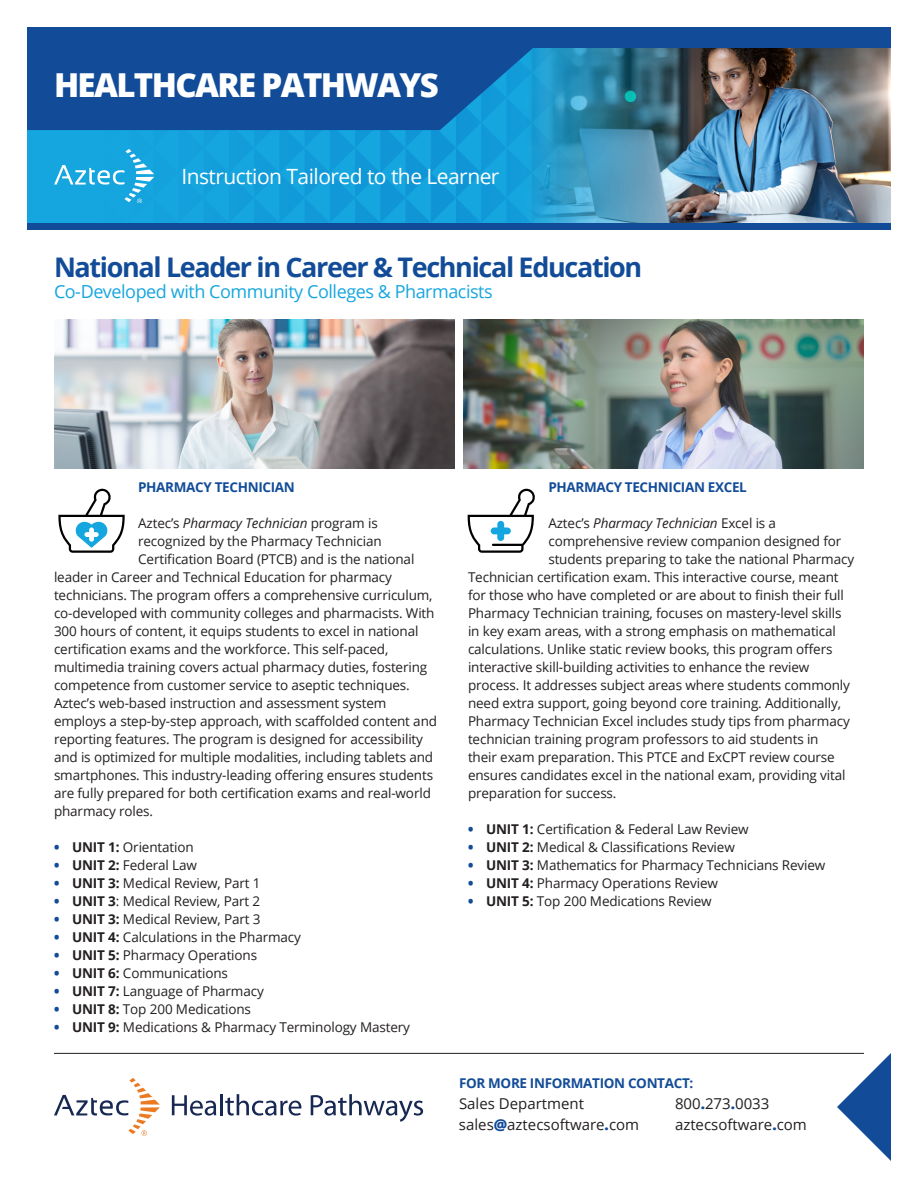
<style>
.page{position:relative;width:918px;height:1188px;background:#fff}
.page>*{position:absolute;margin:0;border:0;box-sizing:border-box;transform-origin:0 0}
.Product_Title{font:800 33px "Open Sans";letter-spacing:-.05em;color:#fff}
.Headline{font:700 27px "Open Sans";letter-spacing:-.05em;color:#124c98}
.Product_Title-2{font:21px "Open Sans";letter-spacing:-.025em;color:#fff}
.Sub-Headline{font:18px "Open Sans";letter-spacing:-.025em;color:#16a6df}
.t1{font:15px "Open Sans";color:#231f20}
.t2{font:13.5px "Open Sans";letter-spacing:-.01em;color:#231f20}
.Section_Title{font:700 13.5px "Open Sans";letter-spacing:-.025em;color:#124c98}
.t3{font:italic 13.5px "Open Sans";letter-spacing:-.01em;color:#231f20}
.s1{font-style:normal}
.s2{font-weight:800;color:#124c98}
.s3{font-weight:700}
</style>
<div class="page">
<img style="left:734px;top:47px;width:157px;height:176px">
<div style="left:27px;top:223px;width:864px;height:7px;background:#124c98"></div>
<svg style="left:837px;top:1053px;width:54px;height:108px"></svg>
<hr style="left:54px;top:1053px;width:810px;height:1px;background:#231f20">
<div style="left:27px;top:27px;width:864px;height:20px;background:#124c98"></div>
<img style="left:54px;top:320px;width:400px;height:148px">
<img style="left:464px;top:320px;width:400px;height:148px">
<svg style="left:58px;top:489px;width:67px;height:64px"></svg>
<svg style="left:468px;top:489px;width:67px;height:64px"></svg>
<svg style="left:27px;top:47px;width:707px;height:176px;background:#227fb7"></svg>
<svg style="left:54px;top:1078px;width:106px;height:58px"></svg>
<svg style="left:172px;top:1095px;width:44px;height:21px"></svg>
<hr style="left:220px;top:1094px;width:3px;height:21px;background:#172953">
<svg style="left:225px;top:1094px;width:76px;height:22px"></svg>
<svg style="left:311px;top:1094px;width:112px;height:28px"></svg>
<p class="Product_Title" style="left:54px;top:60px;width:386px">HEALTHCARE PATHWAYS</p>
<p class="Product_Title-2" style="left:181px;top:162px;width:320px">Instruction Tailored to the Learner</p>
<p class="Headline" style="left:54px;top:248px;width:590px">National Leader in Career &amp; Technical Education</p>
<p class="Sub-Headline" style="left:54px;top:279px;width:440px">Co-Developed with Community Colleges &amp; Pharmacists</p>
<p class="Section_Title" style="left:138px;top:478px;width:158px">PHARMACY TECHNICIAN</p>
<p class="t3" style="left:138px;top:514px;width:241px"><span class="s1">Aztec’s</span> Pharmacy Technician <span class="s1">program is</span></p>
<p class="t2" style="left:138px;top:532px;width:245px">recognized by the Pharmacy Technician</p>
<p class="t2" style="left:138px;top:550px;width:278px">Certification Board (PTCB) and is the national</p>
<p class="t2" style="left:54px;top:568px;width:339px">leader in Career and Technical Education for pharmacy</p>
<p class="t2" style="left:54px;top:586px;width:380px">technicians. The program offers a comprehensive curriculum,</p>
<p class="t2" style="left:54px;top:604px;width:382px">co-developed with community colleges and pharmacists. With</p>
<p class="t2" style="left:54px;top:622px;width:366px">300 hours of content, it equips students to excel in national</p>
<p class="t2" style="left:54px;top:640px;width:336px">certification exams and the workforce. This self-paced,</p>
<p class="t2" style="left:54px;top:658px;width:375px">multimedia training covers actual pharmacy duties, fostering</p>
<p class="t2" style="left:54px;top:676px;width:357px">competence from customer service to aseptic techniques.</p>
<p class="t2" style="left:54px;top:694px;width:334px">Aztec’s web-based instruction and assessment system</p>
<p class="t2" style="left:54px;top:712px;width:385px">employs a step-by-step approach, with scaffolded content and</p>
<p class="t2" style="left:54px;top:730px;width:371px">reporting features. The program is designed for accessibility</p>
<p class="t2" style="left:54px;top:748px;width:381px">and is optimized for multiple modalities, including tablets and</p>
<p class="t2" style="left:54px;top:766px;width:381px">smartphones. This industry-leading offering ensures students</p>
<p class="t2" style="left:54px;top:784px;width:378px">are fully prepared for both certification exams and real-world</p>
<p class="t2" style="left:54px;top:802px;width:101px">pharmacy roles.</p>
<p class="t2" style="left:54px;top:838px;width:141px"><span class="s2">•</span> <span class="s3">UNIT 1:</span> Orientation</p>
<p class="t2" style="left:54px;top:856px;width:144px"><span class="s2">•</span> <span class="s3">UNIT 2:</span> Federal Law</p>
<p class="t2" style="left:54px;top:874px;width:208px"><span class="s2">•</span> <span class="s3">UNIT 3:</span> Medical Review, Part 1</p>
<p class="t2" style="left:54px;top:892px;width:208px"><span class="s2">•</span> <span class="s3">UNIT 3</span>: Medical Review, Part 2</p>
<p class="t2" style="left:54px;top:910px;width:208px"><span class="s2">•</span> <span class="s3">UNIT 3:</span> Medical Review, Part 3</p>
<p class="t2" style="left:54px;top:928px;width:249px"><span class="s2">•</span> <span class="s3">UNIT 4:</span> Calculations in the Pharmacy</p>
<p class="t2" style="left:54px;top:946px;width:205px"><span class="s2">•</span> <span class="s3">UNIT 5:</span> Pharmacy Operations</p>
<p class="t2" style="left:54px;top:964px;width:175px"><span class="s2">•</span> <span class="s3">UNIT 6:</span> Communications</p>
<p class="t2" style="left:54px;top:982px;width:211px"><span class="s2">•</span> <span class="s3">UNIT 7:</span> Language of Pharmacy</p>
<p class="t2" style="left:54px;top:1000px;width:199px"><span class="s2">•</span> <span class="s3">UNIT 8:</span> Top 200 Medications</p>
<p class="t2" style="left:54px;top:1018px;width:358px"><span class="s2">•</span> <span class="s3">UNIT 9:</span> Medications &amp; Pharmacy Terminology Mastery</p>
<p class="Section_Title" style="left:548px;top:478px;width:200px">PHARMACY TECHNICIAN EXCEL</p>
<p class="t3" style="left:548px;top:514px;width:229px"><span class="s1">Aztec’s</span> Pharmacy Technician <span class="s1">Excel is a</span></p>
<p class="t2" style="left:548px;top:532px;width:295px">comprehensive review companion designed for</p>
<p class="t2" style="left:548px;top:550px;width:307px">students preparing to take the national Pharmacy</p>
<p class="t2" style="left:468px;top:568px;width:372px">Technician certification exam. This interactive course, meant</p>
<p class="t2" style="left:468px;top:586px;width:377px">for those who have completed or are about to finish their full</p>
<p class="t2" style="left:468px;top:604px;width:375px">Pharmacy Technician training, focuses on mastery-level skills</p>
<p class="t2" style="left:468px;top:622px;width:369px">in key exam areas, with a strong emphasis on mathematical</p>
<p class="t2" style="left:468px;top:640px;width:366px">calculations. Unlike static review books, this program offers</p>
<p class="t2" style="left:468px;top:658px;width:343px">interactive skill-building activities to enhance the review</p>
<p class="t2" style="left:468px;top:676px;width:384px">process. It addresses subject areas where students commonly</p>
<p class="t2" style="left:468px;top:694px;width:375px">need extra support, going beyond core training. Additionally,</p>
<p class="t2" style="left:468px;top:712px;width:383px">Pharmacy Technician Excel includes study tips from pharmacy</p>
<p class="t2" style="left:468px;top:730px;width:352px">technician training program professors to aid students in</p>
<p class="t2" style="left:468px;top:748px;width:368px">their exam preparation. This PTCE and ExCPT review course</p>
<p class="t2" style="left:468px;top:766px;width:379px">ensures candidates excel in the national exam, providing vital</p>
<p class="t2" style="left:468px;top:784px;width:150px">preparation for success.</p>
<p class="t2" style="left:468px;top:820px;width:282px"><span class="s2">•</span> <span class="s3">UNIT 1:</span> Certification &amp; Federal Law Review</p>
<p class="t2" style="left:468px;top:838px;width:268px"><span class="s2">•</span> <span class="s3">UNIT 2:</span> Medical &amp; Classifications Review</p>
<p class="t2" style="left:468px;top:856px;width:359px"><span class="s2">•</span> <span class="s3">UNIT 3:</span> Mathematics for Pharmacy Technicians Review</p>
<p class="t2" style="left:468px;top:874px;width:251px"><span class="s2">•</span> <span class="s3">UNIT 4:</span> Pharmacy Operations Review</p>
<p class="t2" style="left:468px;top:892px;width:245px"><span class="s2">•</span> <span class="s3">UNIT 5:</span> Top 200 Medications Review</p>
<p class="Section_Title" style="left:459px;top:1074px;width:236px">FOR MORE INFORMATION CONTACT:</p>
<p class="t1" style="left:459px;top:1093px;width:127px">Sales Department</p>
<p class="t1" style="left:675px;top:1093px;width:96px">800<span class="s2">.</span>273<span class="s2">.</span>0033</p>
<p class="t1" style="left:459px;top:1114px;width:182px">sales<span class="s2">@</span>aztecsoftware<span class="s2">.</span>com</p>
<p class="t1" style="left:675px;top:1114px;width:133px">aztecsoftware<span class="s2">.</span>com</p>
</div>
